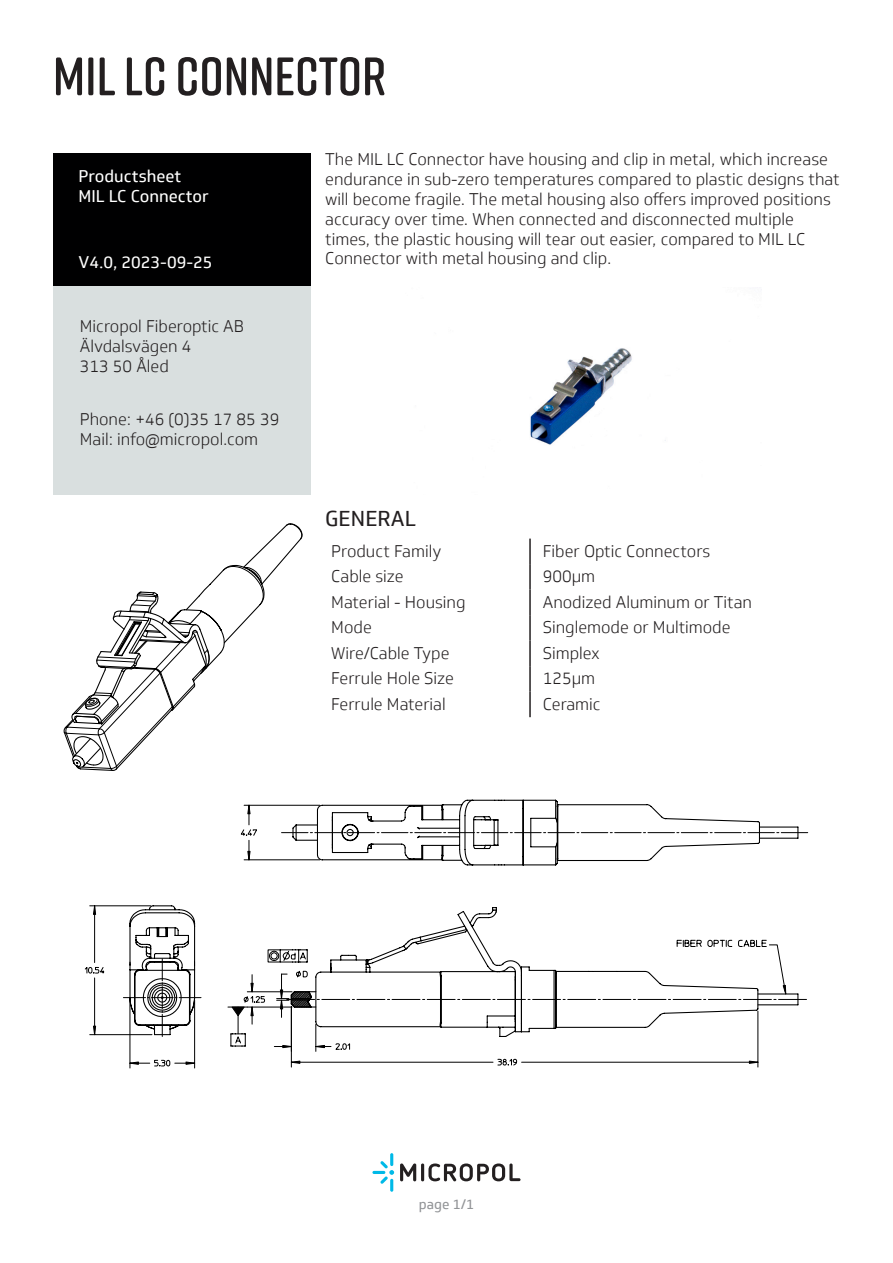
<style>
.page{position:relative;width:893px;height:1263px;background:#fff}
.page>*{position:absolute;margin:0;border:0;box-sizing:border-box;transform-origin:0 0}
.t1{font:600 54px "Rift Soft";color:#231f20}
.t2{font:21px "Soleto";color:#231f20}
.Brödtext{font:300 16.5px/19.8px "Soleto";color:#231f20}
.t3{font:16.5px "Soleto";color:#fff}
.t4{font:13.5px "Soleto";color:#939598}
</style>
<div class="page">
<svg style="left:372px;top:1153px;width:22px;height:39px"></svg>
<svg style="left:400px;top:1163px;width:16px;height:18px"></svg>
<hr style="left:421px;top:1163px;width:3px;height:18px;background:#231f20;border-radius:2px">
<svg style="left:428px;top:1163px;width:92px;height:18px"></svg>
<div style="left:53px;top:267px;width:258px;height:227px;background:#d9dfdf"></div>
<div style="left:53px;top:153px;width:258px;height:132px;background:#000001"></div>
<hr style="left:529px;top:539px;width:2px;height:25px;background:#231f20">
<hr style="left:529px;top:564px;width:2px;height:26px;background:#231f20">
<hr style="left:529px;top:590px;width:2px;height:25px;background:#231f20">
<hr style="left:529px;top:615px;width:2px;height:26px;background:#231f20">
<hr style="left:529px;top:641px;width:2px;height:25px;background:#231f20">
<hr style="left:529px;top:666px;width:2px;height:26px;background:#231f20">
<hr style="left:529px;top:692px;width:2px;height:25px;background:#231f20">
<svg style="left:63px;top:523px;width:240px;height:248px"></svg>
<svg style="left:85px;top:905px;width:721px;height:163px"></svg>
<svg style="left:315px;top:1029px;width:444px;height:9px"></svg>
<svg style="left:290px;top:905px;width:509px;height:124px"></svg>
<hr style="left:244px;top:805px;width:76px;height:1px;background:#000">
<hr style="left:244px;top:859px;width:76px;height:1px;background:#000">
<svg style="left:241px;top:805px;width:16px;height:55px"></svg>
<svg style="left:282px;top:799px;width:526px;height:67px"></svg>
<img style="left:530px;top:348px;width:136px;height:97px">
<p class="t1" style="left:53px;top:38px;width:335px">MIL LC CONNECTOR</p>
<p class="t3" style="left:78px;top:166px;width:104px">Productsheet</p>
<p class="t3" style="left:78px;top:186px;width:132px">MIL LC Connector</p>
<p class="t3" style="left:78px;top:252px;width:136px">V4.0, 2023-09-25</p>
<p class="Brödtext" style="left:80px;top:317px;width:165px">Micropol Fiberoptic AB</p>
<p class="Brödtext" style="left:80px;top:337px;width:113px">Älvdalsvägen 4</p>
<p class="Brödtext" style="left:80px;top:356px;width:91px">313 50 Åled</p>
<p class="Brödtext" style="left:80px;top:409px;width:201px">Phone: +46 (0)35 17 85 39</p>
<p class="Brödtext" style="left:80px;top:429px;width:180px">Mail: info@micropol.com</p>
<p class="Brödtext" style="left:325px;top:150px;width:516px">The MIL LC Connector have housing and clip in metal, which increase endurance in sub-zero temperatures compared to plastic designs that will become fragile. The metal housing also offers improved positions accuracy over time. When connected and disconnected multiple times, the plastic housing will tear out easier, compared to MIL LC Connector with metal housing and clip.</p>
<p class="t2" style="left:325px;top:506px;width:92px">GENERAL</p>
<p class="Brödtext" style="left:331px;top:541px;width:112px">Product Family</p>
<p class="Brödtext" style="left:543px;top:541px;width:169px">Fiber Optic Connectors</p>
<p class="Brödtext" style="left:331px;top:567px;width:74px">Cable size</p>
<p class="Brödtext" style="left:543px;top:567px;width:54px">900µm</p>
<p class="Brödtext" style="left:331px;top:592px;width:136px">Material - Housing</p>
<p class="Brödtext" style="left:543px;top:592px;width:211px">Anodized Aluminum or Titan</p>
<p class="Brödtext" style="left:331px;top:618px;width:42px">Mode</p>
<p class="Brödtext" style="left:543px;top:618px;width:189px">Singlemode or Multimode</p>
<p class="Brödtext" style="left:331px;top:643px;width:120px">Wire/Cable Type</p>
<p class="Brödtext" style="left:543px;top:643px;width:58px">Simplex</p>
<p class="Brödtext" style="left:331px;top:669px;width:124px">Ferrule Hole Size</p>
<p class="Brödtext" style="left:543px;top:669px;width:54px">125µm</p>
<p class="Brödtext" style="left:331px;top:694px;width:116px">Ferrule Material</p>
<p class="Brödtext" style="left:543px;top:694px;width:59px">Ceramic</p>
<p class="t4" style="left:419px;top:1196px;width:57px">page 1/1</p>
</div>
